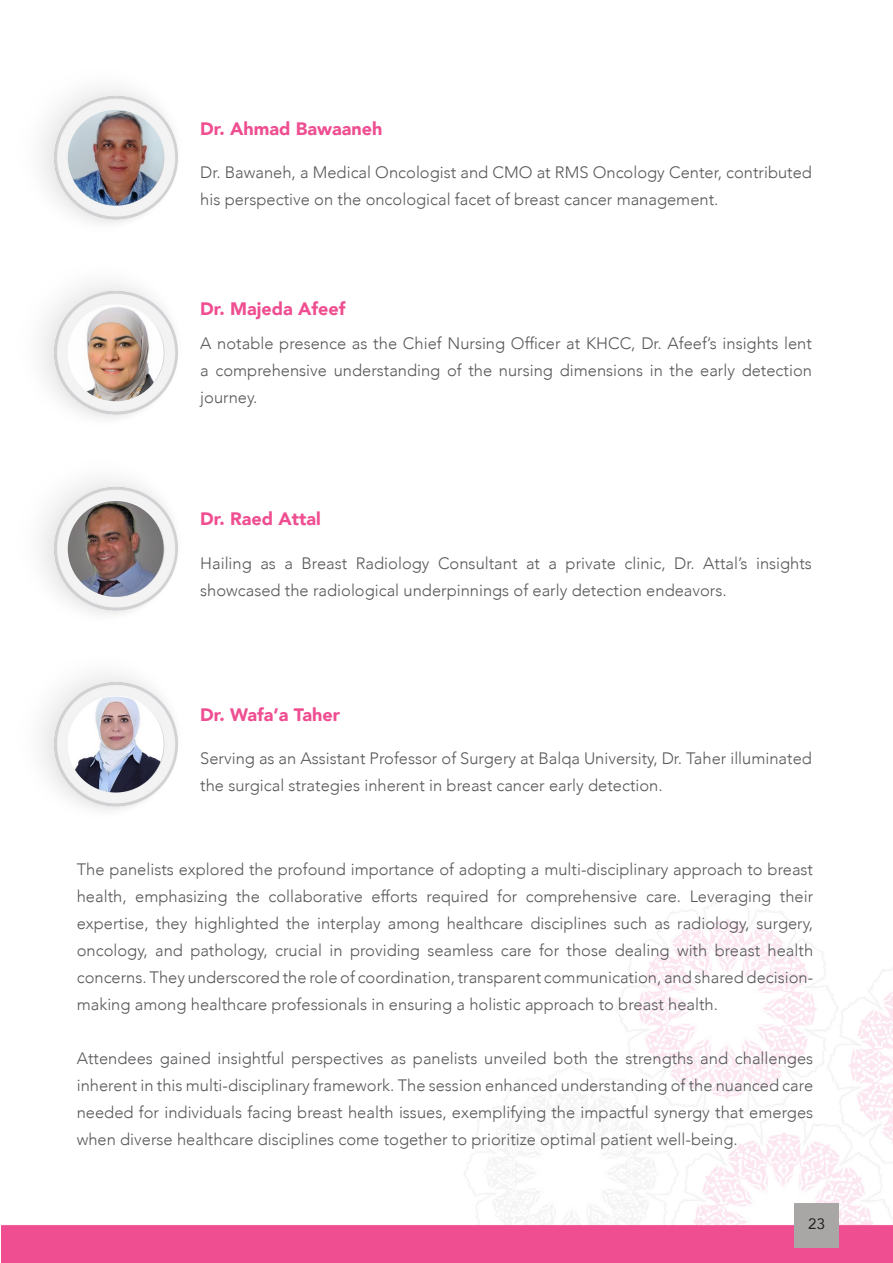
<style>
.page{position:relative;width:893px;height:1263px;background:#fff}
.page>*{position:absolute;margin:0;border:0;box-sizing:border-box;transform-origin:0 0}
.t1{font:900 18px "Avenir";color:#ef4e91}
.t2{font:300 16.5px/27px "Avenir";color:#57585a}
.t3{font:15px "Avenir";color:#231f20}
</style>
<div class="page">
<img style="left:1px;top:897px;width:892px;height:366px">
<div style="left:794px;top:1203px;width:45px;height:44px;background:#a9a6a6"></div>
<img style="left:42px;top:89px;width:136px;height:134px">
<img style="left:42px;top:284px;width:136px;height:134px">
<img style="left:68px;top:110px;width:96px;height:96px;border-radius:48px">
<img style="left:68px;top:305px;width:96px;height:96px;border-radius:48px">
<img style="left:42px;top:480px;width:136px;height:134px">
<img style="left:42px;top:675px;width:136px;height:135px">
<img style="left:68px;top:501px;width:96px;height:96px;border-radius:48px">
<img style="left:68px;top:696px;width:96px;height:96px;border-radius:48px">
<p class="t1" style="left:200px;top:113px;width:184px">Dr. Ahmad Bawaaneh</p>
<p class="t2" style="left:200px;top:158px;width:613px">Dr. Bawaneh, a Medical Oncologist and CMO at RMS Oncology Center, contributed his perspective on the oncological facet of breast cancer management.</p>
<p class="t1" style="left:200px;top:293px;width:147px">Dr. Majeda Afeef</p>
<p class="t2" style="left:200px;top:330px;width:613px;text-align:justify">A notable presence as the Chief Nursing Officer at KHCC, Dr. Afeef’s insights lent a comprehensive understanding of the nursing dimensions in the early detection journey.</p>
<p class="t1" style="left:200px;top:503px;width:122px">Dr. Raed Attal</p>
<p class="t2" style="left:200px;top:550px;width:613px">Hailing as a Breast Radiology Consultant at a private clinic, Dr. Attal’s insights showcased the radiological underpinnings of early detection endeavors.</p>
<p class="t1" style="left:200px;top:700px;width:141px">Dr. Wafa’a Taher</p>
<p class="t2" style="left:200px;top:745px;width:613px">Serving as an Assistant Professor of Surgery at Balqa University, Dr. Taher illuminated the surgical strategies inherent in breast cancer early detection.</p>
<p class="t2" style="left:77px;top:856px;width:738px;text-align:justify">The panelists explored the profound importance of adopting a multi-disciplinary approach to breast health, emphasizing the collaborative efforts required for comprehensive care. Leveraging their expertise, they highlighted the interplay among healthcare disciplines such as radiology, surgery, oncology, and pathology, crucial in providing seamless care for those dealing with breast health concerns. They underscored the role of coordination, transparent communication, and shared decision&shy;making among healthcare professionals in ensuring a holistic approach to breast health.</p>
<p class="t2" style="left:77px;top:1045px;width:738px;text-align:justify">Attendees gained insightful perspectives as panelists unveiled both the strengths and challenges inherent in this multi-disciplinary framework. The session enhanced understanding of the nuanced care needed for individuals facing breast health issues, exemplifying the impactful synergy that emerges when diverse healthcare disciplines come together to prioritize optimal patient well-being.</p>
<p class="t3" style="left:808px;top:1212px;width:18px">23</p>
</div>
